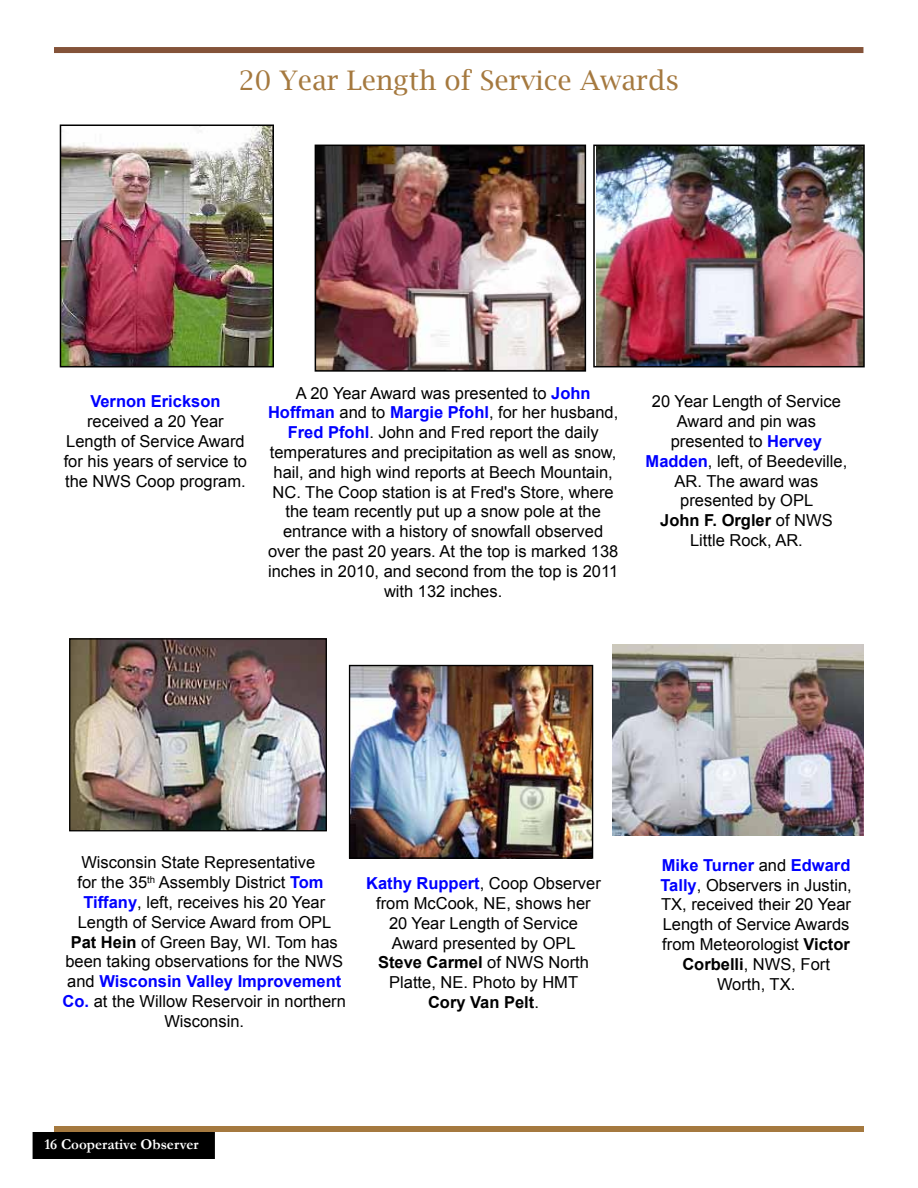
<style>
.page{position:relative;width:918px;height:1188px;background:#fff}
.page>*{position:absolute;margin:0;border:0;box-sizing:border-box;transform-origin:0 0}
.t1{font:27px "Lucida Bright";color:#a5793f}
.t2{font:16.5px/19.8px "Arial";color:#000;text-align:center}
.t3{font:700 16.5px "Arial";color:#00f}
.t4{font:700 15px "Garamond";color:#fff}
.s1{font-weight:700;color:#00f}
.s2{font-weight:700}
.s3{font-weight:400;color:#000}
</style>
<div class="page">
<div style="left:33px;top:1133px;width:181px;height:25px;background:#000"></div>
<div style="left:33px;top:1132px;width:182px;height:27px;border:2px solid #000"></div>
<div style="left:54px;top:1126px;width:810px;height:6px;background:#a5793f"></div>
<div style="left:54px;top:47px;width:809px;height:6px;background:#845339"></div>
<img style="left:318px;top:148px;width:265px;height:221px">
<div style="left:315px;top:145px;width:271px;height:227px;border:2px solid #000"></div>
<img style="left:596px;top:148px;width:266px;height:216px">
<div style="left:593px;top:145px;width:272px;height:222px;border:2px solid #000"></div>
<img style="left:71px;top:640px;width:254px;height:189px">
<div style="left:69px;top:638px;width:258px;height:193px;border:1px solid #000"></div>
<img style="left:63px;top:128px;width:208px;height:236px">
<div style="left:60px;top:125px;width:214px;height:242px;border:2px solid #000"></div>
<img style="left:351px;top:667px;width:240px;height:190px">
<div style="left:349px;top:665px;width:244px;height:194px;border:1px solid #000"></div>
<img style="left:612px;top:645px;width:252px;height:191px">
<h1 class="t1" style="left:238px;top:65px;width:442px">20 Year Length of Service Awards</h1>
<p class="t3" style="left:90px;top:391px;width:132px">Vernon Erickson</p>
<p class="t2" style="left:64px;top:412px;width:185px">received a 20 Year<br>Length of Service Award for his years of service to the NWS Coop program.</p>
<p class="t2" style="left:268px;top:383px;width:352px">A 20 Year Award was presented to <span class="s1">John Hoffman</span> and to <span class="s1">Margie Pfohl</span>, for her husband, <span class="s1">Fred Pfohl</span>. John and Fred report the daily temperatures and precipitation as well as snow, hail, and high wind reports at Beech Mountain, NC. The Coop station is at Fred's Store, where the team recently put up a snow pole at the entrance with a history of snowfall observed over the past 20 years. At the top is marked 138 inches in 2010, and second from the top is 2011 with 132 inches.</p>
<p class="t2" style="left:646px;top:392px;width:203px">20 Year Length of Service<br>Award and pin was presented to <span class="s1">Hervey<br>Madden</span>, left, of Beedeville,<br>AR. The award was presented by OPL<br><span class="s2">John F. Orgler</span> of NWS<br>Little Rock, AR.</p>
<p class="t2" style="left:81px;top:853px;width:235px">Wisconsin State Representative</p>
<p class="t2" style="left:77px;top:873px;width:248px">for the 35<sup>th</sup> Assembly District <span class="s1">Tom</span></p>
<p class="t2" style="left:83px;top:892px;width:243px"><span class="s1">Tiffany</span>, left, receives his 20 Year</p>
<p class="t2" style="left:78px;top:912px;width:255px">Length of Service Award from OPL</p>
<p class="t2" style="left:71px;top:932px;width:269px"><span class="s2">Pat Hein</span> of Green Bay, WI. Tom has</p>
<p class="t2" style="left:65px;top:952px;width:279px">been taking observations for the NWS</p>
<p class="t3" style="left:67px;top:970px;width:276px"><span class="s3">and</span> Wisconsin Valley Improvement</p>
<p class="t2" style="left:63px;top:991px;width:285px"><span class="s1">Co.</span> at the Willow Reservoir in northern</p>
<p class="t2" style="left:164px;top:1011px;width:81px">Wisconsin.</p>
<p class="t2" style="left:366px;top:874px;width:236px"><span class="s1">Kathy Ruppert</span>, Coop Observer from McCook, NE, shows her<br>20 Year Length of Service<br>Award presented by OPL<br><span class="s2">Steve Carmel</span> of NWS North<br>Platte, NE. Photo by HMT<br><span class="s2">Cory Van Pelt</span>.</p>
<p class="t4" style="left:44px;top:1134px;width:156px">16 Cooperative Observer</p>
<p class="t2" style="left:660px;top:855px;width:193px"><span class="s1">Mike Turner</span> and <span class="s1">Edward<br>Tally</span>, Observers in Justin,<br>TX, received their 20 Year<br>Length of Service Awards from Meteorologist <span class="s2">Victor<br>Corbelli</span>, NWS, Fort<br>Worth, TX.</p>
</div>
